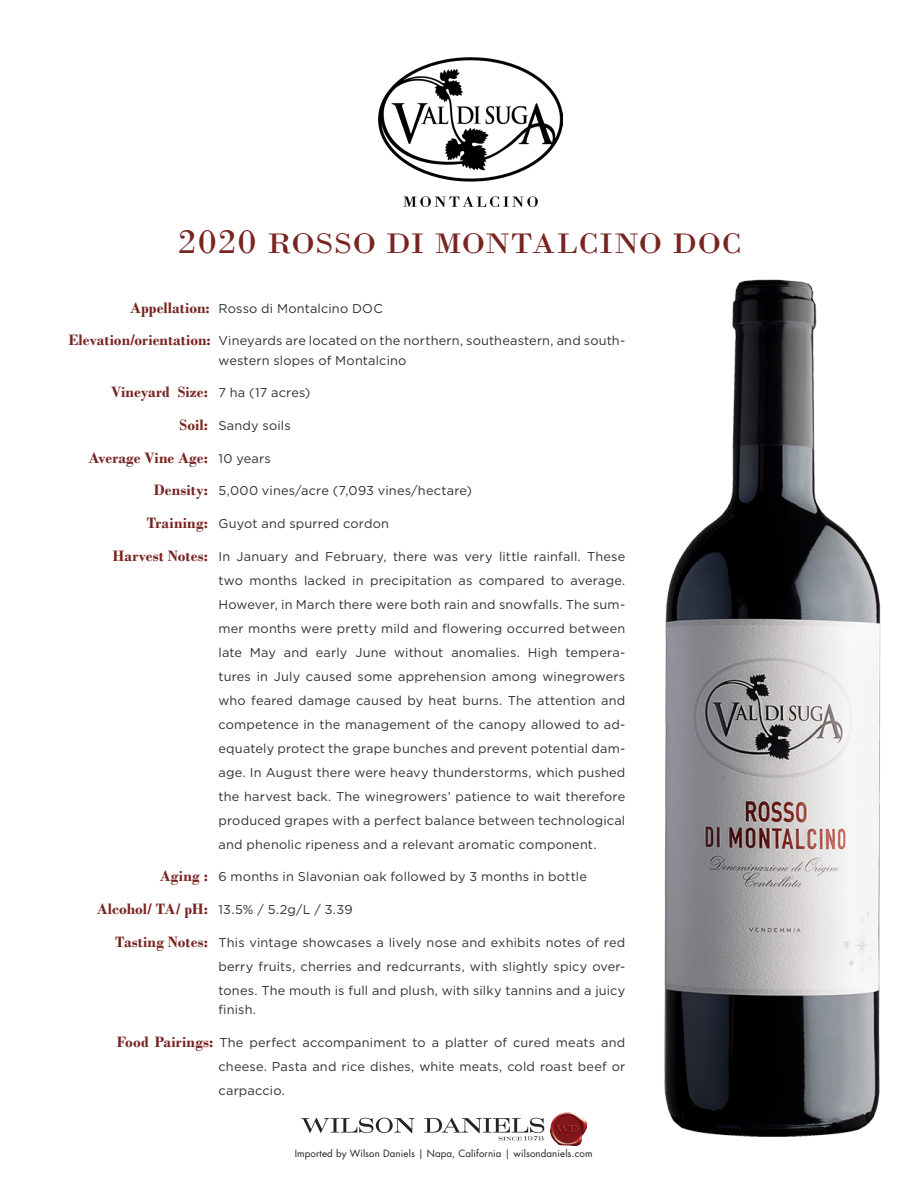
<style>
.page{position:relative;width:918px;height:1188px;background:#fff}
.page>*{position:absolute;margin:0;border:0;box-sizing:border-box;transform-origin:0 0}
.Wine_Title{font:29.7px "Bodoni";letter-spacing:.02em;color:#782421;scale:1.11 1}
.Notes_text{font:700 15.75px "Bodoni";color:#782421}
.Notes_text-2{font:12.75px/24px "Gotham";letter-spacing:.015em;color:#312f30;text-align:justify}
.t1{font:9.75px "Futura Std";letter-spacing:.01em;color:#231f20}
.s1{font-size:35.1px}
.s2{font-family:"Bodoni";font-weight:700;font-size:15.75px;color:#782421}
.s3{font-family:"Gotham";font-weight:400;font-size:12.75px;color:#312f30}
</style>
<div class="page">
<img style="left:378px;top:58px;width:184px;height:149px">
<svg style="left:301px;top:1118px;width:113px;height:15px"></svg>
<img style="left:551px;top:1113px;width:35px;height:32px">
<svg style="left:424px;top:1118px;width:120px;height:22px"></svg>
<img style="left:664px;top:279px;width:217px;height:858px">
<p class="Wine_Title" style="left:178px;top:226px;width:510px"><span class="s1">2020</span> ROSSO DI MONTALCINO DOC</p>
<p class="Notes_text-2" style="left:130px;top:296px;width:254px"><span class="s2">Appellation:</span> Rosso di Montalcino DOC</p>
<p class="Notes_text-2" style="left:219px;top:331px;width:408px;line-height:19.5px;text-indent:-150px"><span class="s2">Elevation/orientation:</span> Vineyards are located on the northern, southeastern, and south&shy;western slopes of Montalcino</p>
<p class="Notes_text" style="left:111px;top:383px;width:201px">Vineyard Size: <span class="s3">7 ha (17 acres)</span></p>
<p class="Notes_text-2" style="left:180px;top:413px;width:113px"><span class="s2">Soil:</span> Sandy soils</p>
<p class="Notes_text" style="left:88px;top:448px;width:184px">Average Vine Age: <span class="s3">10 years</span></p>
<p class="Notes_text-2" style="left:154px;top:479px;width:319px"><span class="s2">Density:</span> 5,000 vines/acre (7,093 vines/hectare)</p>
<p class="Notes_text-2" style="left:147px;top:511px;width:244px"><span class="s2">Training:</span> Guyot and spurred cordon</p>
<p class="Notes_text-2" style="left:219px;top:544px;width:408px;text-indent:-106px"><span class="s2">Harvest Notes:</span> In January and February, there was very little rainfall. These two months lacked in precipitation as compared to average.<br>However, in March there were both rain and snowfalls. The sum&shy;mer months were pretty mild and flowering occurred between late May and early June without anomalies. High tempera&shy;tures in July caused some apprehension among winegrowers who feared damage caused by heat burns. The attention and competence in the management of the canopy allowed to ad&shy;equately protect the grape bunches and prevent potential dam&shy;age. In August there were heavy thunderstorms, which pushed the harvest back. The winegrowers’ patience to wait therefore produced grapes with a perfect balance between technological and phenolic ripeness and a relevant aromatic component.</p>
<p class="Notes_text-2" style="left:160px;top:865px;width:429px"><span class="s2">Aging :</span> 6 months in Slavonian oak followed by 3 months in bottle</p>
<p class="Notes_text-2" style="left:97px;top:897px;width:258px"><span class="s2">Alcohol/ TA/ pH:</span> 13.5% / 5.2g/L / 3.39</p>
<p class="Notes_text-2" style="left:219px;top:930px;width:408px;text-indent:-103px"><span class="s2">Tasting Notes:</span> This vintage showcases a lively nose and exhibits notes of red berry fruits, cherries and redcurrants, with slightly spicy over&shy;tones. The mouth is full and plush, with silky tannins and a juicy</p>
<p class="Notes_text-2" style="left:219px;top:997px;width:39px">finish.</p>
<p class="Notes_text-2" style="left:219px;top:1030px;width:408px;text-indent:-102px"><span class="s2">Food Pairings:</span> The perfect accompaniment to a platter of cured meats and cheese. Pasta and rice dishes, white meats, cold roast beef or carpaccio.</p>
<p class="t1" style="left:295px;top:1147px;width:299px">Imported by Wilson Daniels | Napa, California | wilsondaniels.com</p>
</div>
